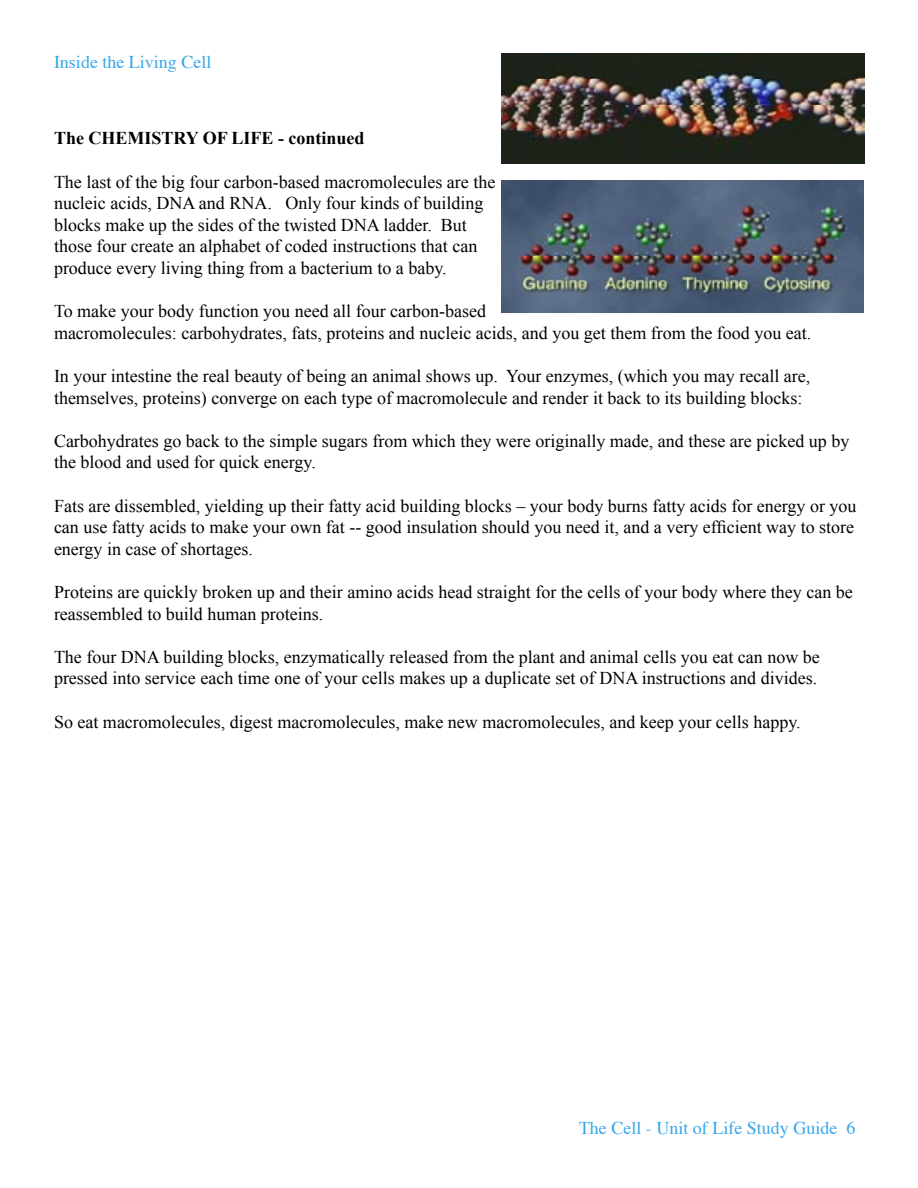
<style>
.page{position:relative;width:918px;height:1188px;background:#fff}
.page>*{position:absolute;margin:0;border:0;box-sizing:border-box;transform-origin:0 0}
.t1{font:18px/21.6px "Times New Roman";color:#000}
.t2{font:18px "Times";color:#36a7e9}
.t3{font:700 18px "Times New Roman";color:#000}
</style>
<div class="page">
<img style="left:502px;top:180px;width:362px;height:132px">
<img style="left:501px;top:54px;width:363px;height:110px">
<p class="t2" style="left:54px;top:50px;width:159px">Inside the Living Cell</p>
<p class="t3" style="left:54px;top:128px;width:312px">The CHEMISTRY OF LIFE - continued</p>
<p class="t1" style="left:54px;top:171px;width:443px">The last of the big four carbon-based macromolecules are the nucleic acids, DNA and RNA. Only four kinds of building blocks make up the sides of the twisted DNA ladder. But those four create an alphabet of coded instructions that can produce every living thing from a bacterium to a baby.</p>
<p class="t1" style="left:54px;top:300px;width:759px">To make your body function you need all four carbon-based<br>macromolecules: carbohydrates, fats, proteins and nucleic acids, and you get them from the food you eat.</p>
<p class="t1" style="left:54px;top:365px;width:758px">In your intestine the real beauty of being an animal shows up. Your enzymes, (which you may recall are, themselves, proteins) converge on each type of macromolecule and render it back to its building blocks:</p>
<p class="t1" style="left:54px;top:430px;width:797px">Carbohydrates go back to the simple sugars from which they were originally made, and these are picked up by the blood and used for quick energy.</p>
<p class="t1" style="left:54px;top:495px;width:804px">Fats are dissembled, yielding up their fatty acid building blocks – your body burns fatty acids for energy or you can use fatty acids to make your own fat -- good insulation should you need it, and a very efficient way to store energy in case of shortages.</p>
<p class="t1" style="left:54px;top:581px;width:800px">Proteins are quickly broken up and their amino acids head straight for the cells of your body where they can be reassembled to build human proteins.</p>
<p class="t1" style="left:54px;top:646px;width:767px">The four DNA building blocks, enzymatically released from the plant and animal cells you eat can now be pressed into service each time one of your cells makes up a duplicate set of DNA instructions and divides.</p>
<p class="t1" style="left:54px;top:711px;width:748px">So eat macromolecules, digest macromolecules, make new macromolecules, and keep your cells happy.</p>
<p class="t2" style="left:579px;top:1117px;width:278px">The Cell - Unit of Life Study Guide 6</p>
</div>
